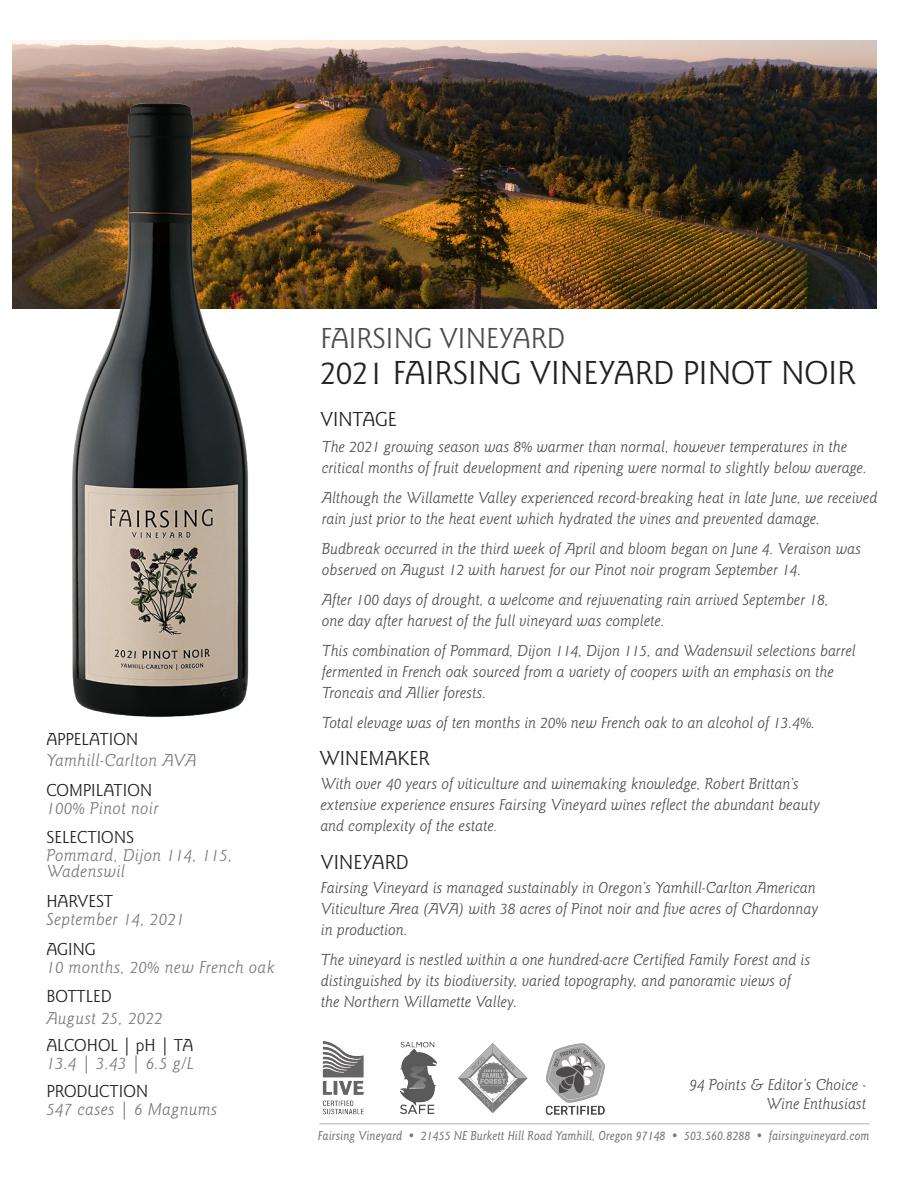
<style>
.page{position:relative;width:918px;height:1188px;background:#fff}
.page>*{position:absolute;margin:0;border:0;box-sizing:border-box;transform-origin:0 0}
.t1{font:34.5px "Goudy Sans Std";color:#231f20}
.t2{font:30px "Goudy Sans Std";color:#4b4c4d}
.t3{font:21px "Goudy Sans Std";color:#231f20}
.t4{font:italic 18px "Goudy Sans Std";letter-spacing:.02em;color:#76787b}
.t5{font:18px "Goudy Sans Std";color:#231f20}
.t6{font:italic 16.5px/21px "Goudy Sans Std";color:#4b4c4d}
.t7{font:italic 500 13.5px "Goudy Sans Std";letter-spacing:.01em;color:#76787b;scale:.9 1}
.s1{color:#76787b}
</style>
<div class="page">
<img style="left:13px;top:40px;width:864px;height:269px">
<hr style="left:319px;top:1123px;width:550px;height:1px;background:#c7c8ca">
<img style="left:35px;top:94px;width:252px;height:623px">
<img style="left:322px;top:1041px;width:283px;height:74px">
<p class="t5" style="left:46px;top:728px;width:94px">APPELATION</p>
<p class="t4" style="left:46px;top:751px;width:152px">Yamhill-Carlton AVA</p>
<p class="t5" style="left:46px;top:779px;width:108px">COMPILATION</p>
<p class="t4" style="left:46px;top:798px;width:114px">100% Pinot noir</p>
<p class="t5" style="left:46px;top:827px;width:89px">SELECTIONS</p>
<p class="t4" style="left:46px;top:845px;width:188px">Pommard, Dijon 114, 115,</p>
<p class="t4" style="left:46px;top:862px;width:80px">Wadenswil</p>
<p class="t5" style="left:46px;top:891px;width:68px">HARVEST</p>
<p class="t4" style="left:46px;top:910px;width:140px">September 14, 2021</p>
<p class="t5" style="left:46px;top:939px;width:51px">AGING</p>
<p class="t4" style="left:46px;top:957px;width:230px">10 months, 20% new French oak</p>
<p class="t5" style="left:46px;top:986px;width:67px">BOTTLED</p>
<p class="t4" style="left:46px;top:1008px;width:118px">August 25, 2022</p>
<p class="t5" style="left:46px;top:1035px;width:149px">ALCOHOL | pH | TA</p>
<p class="t4" style="left:46px;top:1054px;width:149px">13.4 | 3.43 | 6.5 g/L</p>
<p class="t5" style="left:46px;top:1081px;width:104px">PRODUCTION</p>
<p class="t4" style="left:46px;top:1099px;width:173px">547 cases | 6 Magnums</p>
<p class="t2" style="left:320px;top:322px;width:246px">FAIRSING VINEYARD</p>
<p class="t1" style="left:320px;top:354px;width:537px">2021 FAIRSING VINEYARD PINOT NOIR</p>
<p class="t3" style="left:320px;top:407px;width:78px">VINTAGE</p>
<p class="t6" style="left:322px;top:436px;width:547px">The 2021 growing season was 8% warmer than normal, however temperatures in the critical months of fruit development and ripening were normal to slightly below average.</p>
<p class="t6" style="left:322px;top:487px;width:557px">Although the Willamette Valley experienced record-breaking heat in late June, we received rain just prior to the heat event which hydrated the vines and prevented damage.</p>
<p class="t6" style="left:322px;top:538px;width:541px">Budbreak occurred in the third week of April and bloom began on June 4. Veraison was observed on August 12 with harvest for our Pinot noir program September 14.</p>
<p class="t6" style="left:322px;top:589px;width:508px">After 100 days of drought, a welcome and rejuvenating rain arrived September 18,</p>
<p class="t6" style="left:322px;top:610px;width:344px">one day after harvest of the full vineyard was complete.</p>
<p class="t6" style="left:322px;top:640px;width:535px">This combination of Pommard, Dijon 114, Dijon 115, and Wadenswil selections barrel</p>
<p class="t6" style="left:322px;top:661px;width:514px">fermented in French oak sourced from a variety of coopers with an emphasis on the</p>
<p class="t6" style="left:322px;top:682px;width:166px">Troncais and Allier forests.</p>
<p class="t6" style="left:322px;top:712px;width:495px">Total elevage was of ten months in 20% new French oak to an alcohol of 13.4%.</p>
<p class="t3" style="left:320px;top:746px;width:112px">WINEMAKER</p>
<p class="t6" style="left:320px;top:774px;width:480px">With over 40 years of viticulture and winemaking knowledge, Robert Brittan’s</p>
<p class="t6" style="left:320px;top:795px;width:501px">extensive experience ensures Fairsing Vineyard wines reflect the abundant beauty</p>
<p class="t6" style="left:320px;top:816px;width:179px">and complexity of the estate<span class="s1">.</span></p>
<p class="t3" style="left:321px;top:850px;width:89px">VINEYARD</p>
<p class="t6" style="left:321px;top:878px;width:496px">Fairsing Vineyard is managed sustainably in Oregon’s Yamhill-Carlton American</p>
<p class="t6" style="left:321px;top:899px;width:499px">Viticulture Area (AVA) with 38 acres of Pinot noir and five acres of Chardonnay</p>
<p class="t6" style="left:321px;top:920px;width:88px">in production.</p>
<p class="t6" style="left:321px;top:950px;width:491px">The vineyard is nestled within a one hundred-acre Certified Family Forest and is</p>
<p class="t6" style="left:321px;top:971px;width:471px">distinguished by its biodiversity, varied topography, and panoramic views of</p>
<p class="t6" style="left:321px;top:992px;width:198px">the Northern Willamette Valley.</p>
<p class="t6" style="left:689px;top:1074px;width:178px">94 Points &amp; Editor’s Choice -</p>
<p class="t6" style="left:766px;top:1094px;width:102px">Wine Enthusiast</p>
<p class="t7" style="left:318px;top:1129px;width:614px">Fairsing Vineyard • 21455 NE Burkett Hill Road Yamhill, Oregon 97148 • 503.560.8288 • fairsingvineyard.com</p>
</div>
